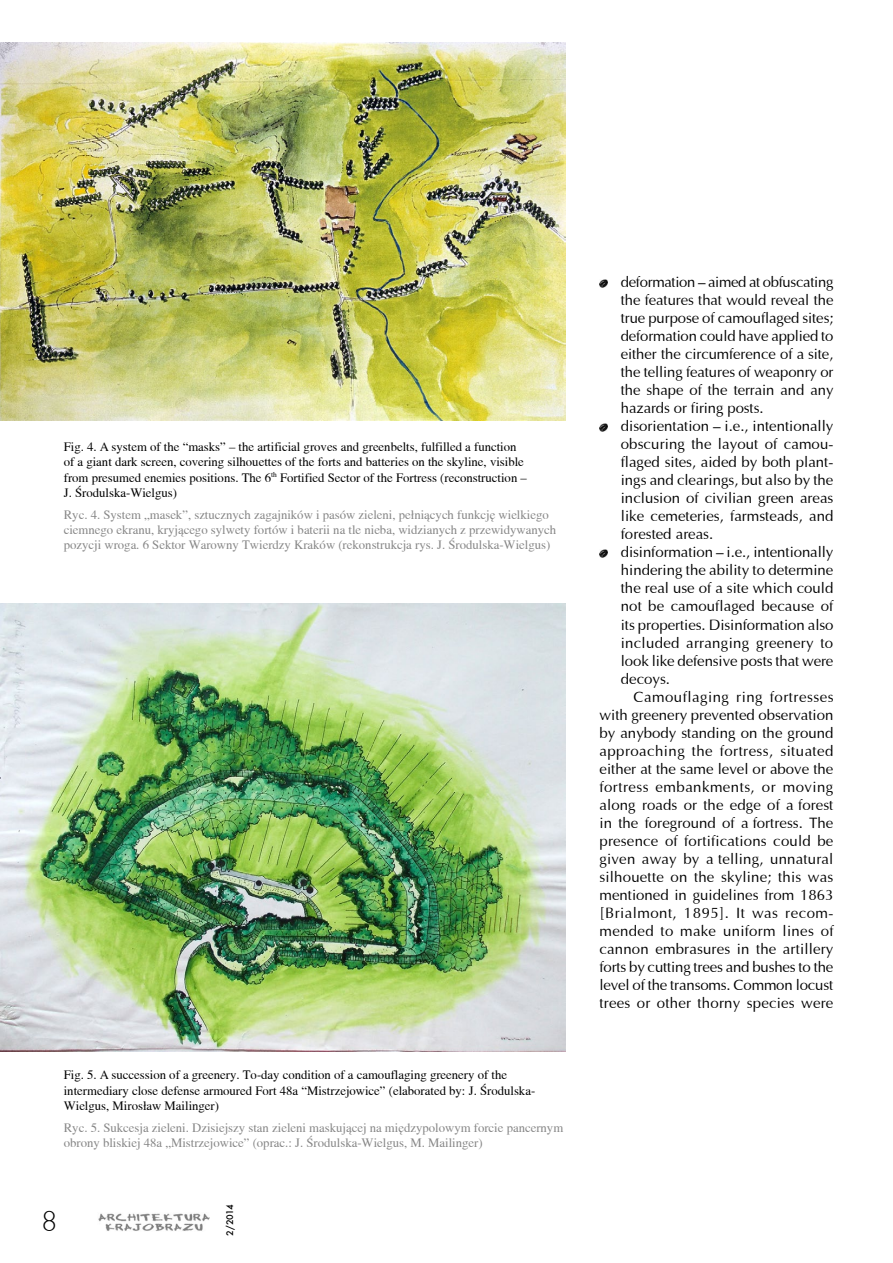
<style>
.page{position:relative;width:893px;height:1263px;background:#fff}
.page>*{position:absolute;margin:0;border:0;box-sizing:border-box;transform-origin:0 0}
.t1{font:30px "Futura TEE Ligh";color:#000}
.t2{font:15px/18px "Ottawa";letter-spacing:-.005em;color:#000}
.t3{font:12.75px/15.3px "Toronto";color:#000}
.t4{font:12.75px/15.3px "Toronto";color:#878787}
.t5{font:500 10.05px "Futura TEE";color:#000}
</style>
<div class="page">
<img style="left:98px;top:1213px;width:111px;height:18px">
<svg style="left:600px;top:279px;width:8px;height:8px"></svg>
<svg style="left:600px;top:423px;width:8px;height:8px"></svg>
<svg style="left:600px;top:549px;width:8px;height:8px"></svg>
<img style="left:0;top:43px;width:566px;height:378px">
<img style="left:0;top:604px;width:566px;height:447px">
<p class="t3" style="left:64px;top:439px;width:465px">Fig. 4. A system of the “masks” – the artificial groves and greenbelts, fulfilled a function of a giant dark screen, covering silhouettes of the forts and batteries on the skyline, visible from presumed enemies positions. The 6<sup>th</sup> Fortified Sector of the Fortress (reconstruction – J. Środulska-Wielgus)</p>
<p class="t4" style="left:64px;top:507px;width:494px">Ryc. 4. System „masek”, sztucznych zagajników i pasów zieleni, pełniących funkcję wielkiego ciemnego ekranu, kryjącego sylwety fortów i baterii na tle nieba, widzianych z przewidywanych pozycji wroga. 6 Sektor Warowny Twierdzy Kraków (rekonstrukcja rys. J. Środulska-Wielgus)</p>
<p class="t3" style="left:64px;top:1067px;width:473px">Fig. 5. A succession of a greenery. To-day condition of a camouflaging greenery of the intermediary close defense armoured Fort 48a “Mistrzejowice” (elaborated by: J. Środulska-<br>Wielgus, Mirosław Mailinger)</p>
<p class="t4" style="left:64px;top:1120px;width:501px">Ryc. 5. Sukcesja zieleni. Dzisiejszy stan zieleni maskującej na międzypolowym forcie pancernym obrony bliskiej 48a „Mistrzejowice” (oprac.: J. Środulska-Wielgus, M. Mailinger)</p>
<h1 class="t1" style="left:41px;top:1204px;width:18px">8</h1>
<p class="t5" style="left:224px;top:1236px;width:33px;rotate:-90deg">2/2014</p>
<p class="t2" style="left:621px;top:273px;width:214px">deformation – aimed at obfuscating the features that would reveal the true purpose of camouflaged sites; deformation could have applied to either the circumference of a site, the telling features of weaponry or the shape of the terrain and any hazards or firing posts. disorientation – i.e., intentionally obscuring the layout of camou&shy;flaged sites, aided by both plant&shy;ings and clearings, but also by the inclusion of civilian green areas like cemeteries, farmsteads, and forested areas.<br>disinformation – i.e., intentionally hindering the ability to determine the real use of a site which could not be camouflaged because of its properties. Disinformation also included arranging greenery to look like defensive posts that were decoys.</p>
<p class="t2" style="left:600px;top:687px;width:235px;text-align:justify;text-indent:34px">Camouflaging ring fortresses with greenery prevented observation by anybody standing on the ground approaching the fortress, situated either at the same level or above the fortress embankments, or moving along roads or the edge of a forest in the foreground of a fortress. The presence of fortifications could be given away by a telling, unnatural silhouette on the skyline; this was mentioned in guidelines from 1863 [Brialmont, 1895]. It was recom&shy;mended to make uniform lines of cannon embrasures in the artillery forts by cutting trees and bushes to the level of the transoms. Common locust trees or other thorny species were</p>
</div>
